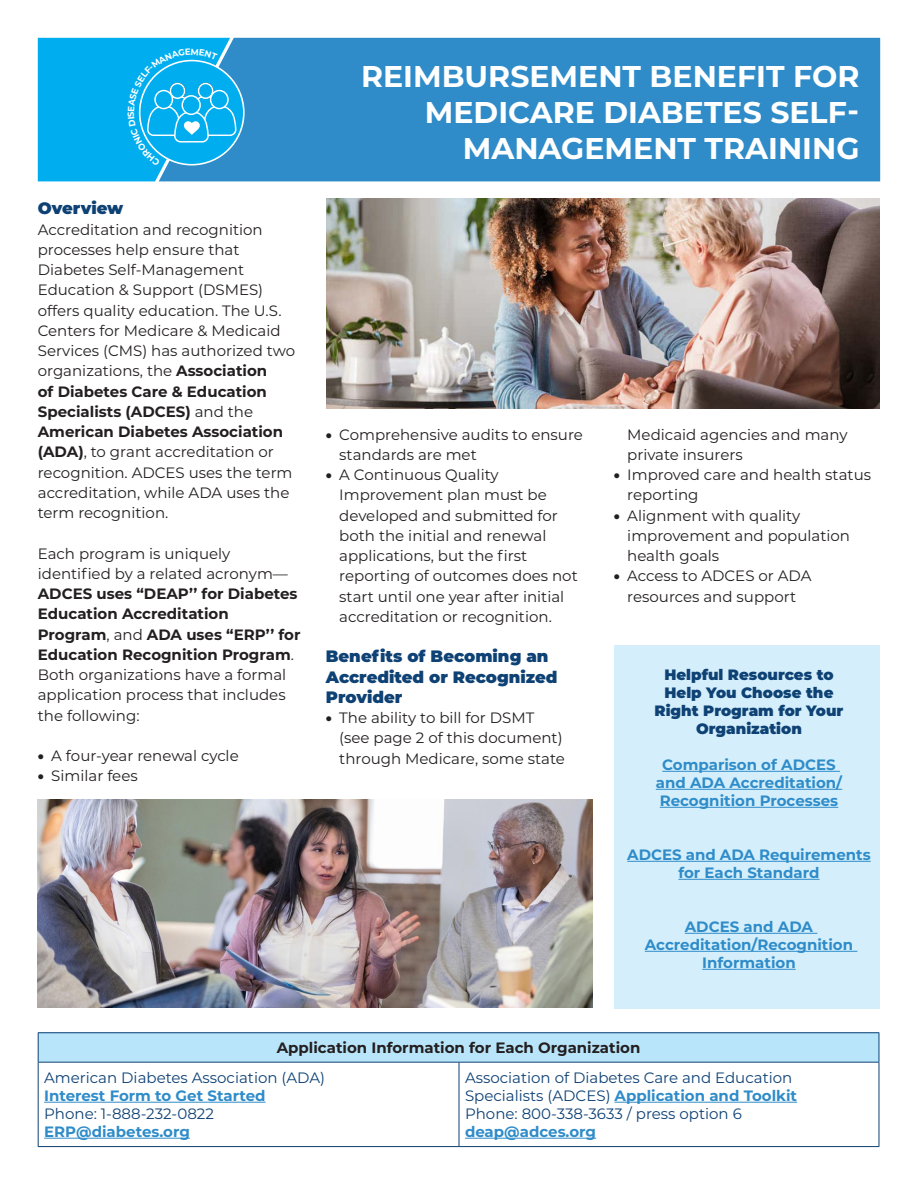
<style>
.page{position:relative;width:918px;height:1188px;background:#fff}
.page>*{position:absolute;margin:0;border:0;box-sizing:border-box;transform-origin:0 0}
.t1{font:700 30px/36px "Montserrat";color:#fff;text-align:right}
.t2{font:900 16.5px/20.2px "Montserrat";color:#0e4174}
.t3{font:15px/20.2px "Montserrat";color:#231f20}
.t4{font:700 15px/18px "Montserrat";color:#2f8cc9;text-align:center}
.t5{font:15px/18px "Montserrat";color:#0e4174}
.t6{font:900 15px/18px "Montserrat";color:#0e4174;text-align:center}
.t7{font:700 15px "Montserrat";color:#231f20}
.s1{font-weight:700}
.s2{font-weight:900}
.s3{font-weight:700;color:#2f8cc9}
</style>
<div class="page">
<div style="left:237px;top:38px;width:643px;height:143px;background:#2f8cc9"></div>
<img style="left:327px;top:198px;width:552px;height:210px">
<div style="left:614px;top:646px;width:265px;height:363px;background:#d4effb"></div>
<hr style="left:662px;top:771px;width:178px;height:1px;background:#2f8cc9">
<hr style="left:656px;top:789px;width:186px;height:1px;background:#2f8cc9">
<hr style="left:660px;top:807px;width:178px;height:1px;background:#2f8cc9">
<hr style="left:627px;top:861px;width:244px;height:1px;background:#2f8cc9">
<hr style="left:678px;top:879px;width:142px;height:1px;background:#2f8cc9">
<hr style="left:685px;top:933px;width:132px;height:1px;background:#2f8cc9">
<hr style="left:645px;top:951px;width:212px;height:1px;background:#2f8cc9">
<hr style="left:702px;top:969px;width:94px;height:1px;background:#2f8cc9">
<div style="left:38px;top:1033px;width:841px;height:29px;background:#b9e5fa"></div>
<hr style="left:38px;top:1032px;width:421px;height:1px;background:#0e4174">
<svg style="left:38px;top:1033px;width:1px;height:29px"></svg>
<hr style="left:459px;top:1032px;width:420px;height:1px;background:#0e4174">
<svg style="left:879px;top:1033px;width:1px;height:29px"></svg>
<hr style="left:38px;top:1062px;width:421px;height:1px;background:#0e4174">
<hr style="left:38px;top:1063px;width:1px;height:83px;background:#0e4174">
<hr style="left:459px;top:1062px;width:420px;height:1px;background:#0e4174">
<hr style="left:459px;top:1063px;width:1px;height:83px;background:#0e4174">
<hr style="left:879px;top:1063px;width:1px;height:83px;background:#0e4174">
<hr style="left:38px;top:1146px;width:421px;height:1px;background:#0e4174">
<hr style="left:459px;top:1146px;width:420px;height:1px;background:#0e4174">
<hr style="left:44px;top:1102px;width:222px;height:1px;background:#2f8cc9">
<hr style="left:44px;top:1138px;width:146px;height:1px;background:#2f8cc9">
<hr style="left:615px;top:1102px;width:182px;height:1px;background:#2f8cc9">
<hr style="left:465px;top:1138px;width:131px;height:1px;background:#2f8cc9">
<img style="left:38px;top:799px;width:554px;height:208px">
<svg style="left:38px;top:38px;width:199px;height:143px;background:#10afed"></svg>
<p class="t2" style="left:38px;top:197px;width:87px">Overview</p>
<p class="t3" style="left:38px;top:219px;width:259px">Accreditation and recognition processes help ensure that<br>Diabetes Self-Management<br>Education &amp; Support (DSMES) offers quality education. The U.S.<br>Centers for Medicare &amp; Medicaid<br>Services (CMS) has authorized two organizations, the <span class="s1">Association<br>of Diabetes Care &amp; Education<br>Specialists (ADCES)</span> and the<br><span class="s1">American Diabetes Association (ADA)</span>, to grant accreditation or recognition. ADCES uses the term accreditation, while ADA uses the term recognition.</p>
<p class="t3" style="left:38px;top:543px;width:264px">Each program is uniquely identified by a related acronym—<br><span class="s1">ADCES uses “DEAP’’ for Diabetes<br>Education Accreditation<br>Program</span>, and <span class="s1">ADA uses “ERP’’ for<br>Education Recognition Program</span>.<br>Both organizations have a formal application process that includes the following:</p>
<p class="t3" style="left:38px;top:745px;width:202px"><span class="s2">•</span> A four-year renewal cycle</p>
<p class="t3" style="left:38px;top:765px;width:101px"><span class="s2">•</span> Similar fees</p>
<p class="t1" style="left:361px;top:57px;width:500px">REIMBURSEMENT BENEFIT FOR<br>MEDICARE DIABETES SELF-</p>
<p class="t1" style="left:463px;top:129px;width:398px">MANAGEMENT TRAINING</p>
<p class="t3" style="left:339px;top:424px;width:245px;text-indent:-14px"><span class="s2">•</span> Comprehensive audits to ensure standards are met</p>
<p class="t3" style="left:339px;top:464px;width:240px;text-indent:-14px"><span class="s2">•</span> A Continuous Quality<br>Improvement plan must be developed and submitted for both the initial and renewal applications, but the first reporting of outcomes does not start until one year after initial accreditation or recognition.</p>
<p class="t2" style="left:326px;top:645px;width:233px">Benefits of Becoming an<br>Accredited or Recognized<br>Provider</p>
<p class="t3" style="left:339px;top:707px;width:227px;text-indent:-14px"><span class="s2">•</span> The ability to bill for DSMT (see page 2 of this document) through Medicare, some state</p>
<p class="t3" style="left:627px;top:424px;width:222px">Medicaid agencies and many private insurers</p>
<p class="t3" style="left:627px;top:464px;width:245px;text-indent:-14px"><span class="s2">•</span> Improved care and health status reporting</p>
<p class="t3" style="left:627px;top:505px;width:224px;text-indent:-14px"><span class="s2">•</span> Alignment with quality improvement and population health goals</p>
<p class="t3" style="left:614px;top:565px;width:199px;text-align:center"><span class="s2">•</span> Access to ADCES or ADA resources and support</p>
<p class="t6" style="left:655px;top:665px;width:190px">Helpful Resources to<br>Help You Choose the<br>Right Program for Your<br>Organization</p>
<p class="t4" style="left:656px;top:755px;width:188px">Comparison of ADCES and ADA Accreditation/<br>Recognition Processes</p>
<p class="t4" style="left:627px;top:845px;width:245px">ADCES and ADA Requirements for Each Standard</p>
<p class="t4" style="left:645px;top:917px;width:210px">ADCES and ADA<br>Accreditation/Recognition<br>Information</p>
<p class="t7" style="left:277px;top:1037px;width:365px">Application Information for Each Organization</p>
<p class="t5" style="left:44px;top:1068px;width:283px">American Diabetes Association (ADA)</p>
<p class="t4" style="left:44px;top:1086px;width:223px">Interest Form to Get Started</p>
<p class="t5" style="left:44px;top:1104px;width:171px">Phone: 1-888-232-0822</p>
<p class="t4" style="left:44px;top:1122px;width:147px">ERP@diabetes.org</p>
<p class="t5" style="left:465px;top:1068px;width:334px">Association of Diabetes Care and Education<br>Specialists (ADCES) <span class="s3">Application and Toolkit</span></p>
<p class="t5" style="left:465px;top:1104px;width:278px">Phone: 800-338-3633 / press option 6</p>
<p class="t4" style="left:465px;top:1122px;width:133px">deap@adces.org</p>
</div>
